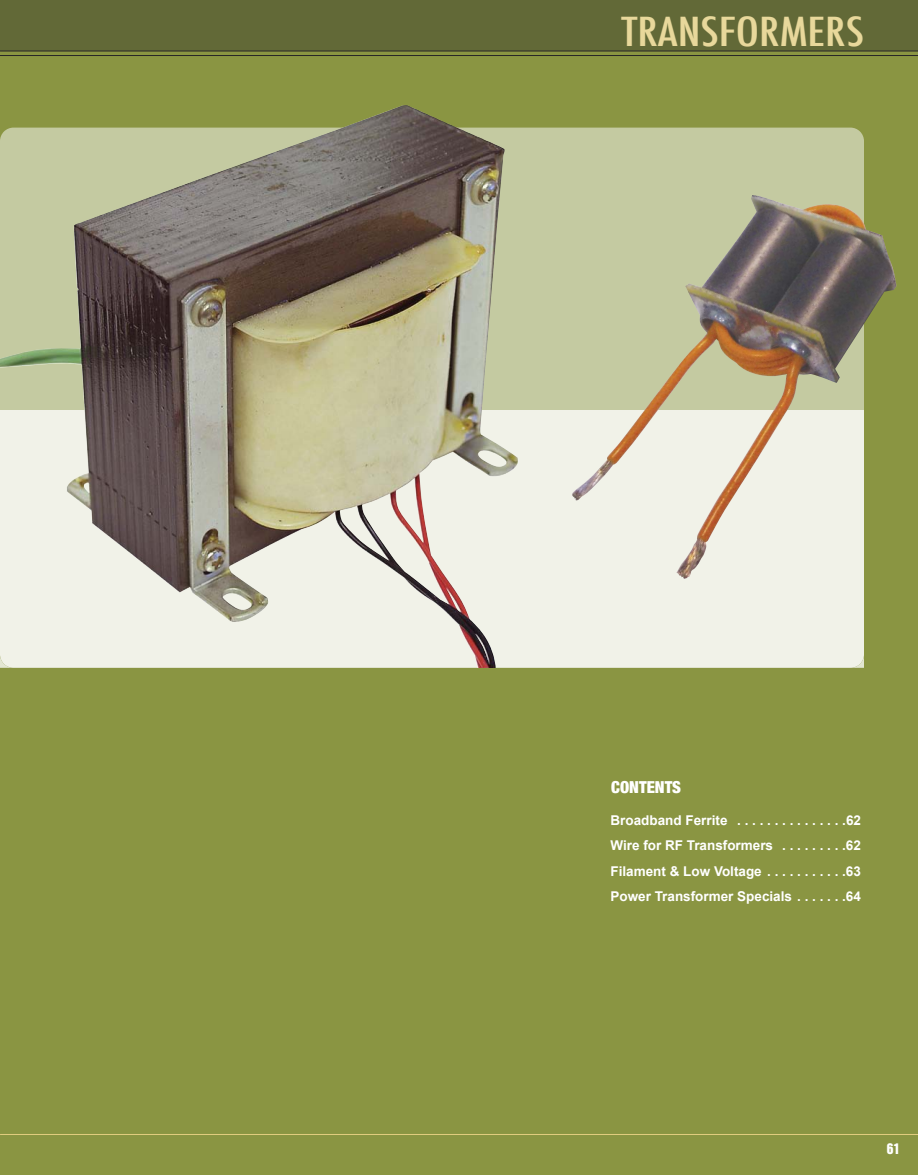
<style>
.page{position:relative;width:918px;height:1175px;background:#fff}
.page>*{position:absolute;margin:0;border:0;box-sizing:border-box;transform-origin:0 0}
.t1{font:500 condensed 39px "Futura";color:#e8d89b;scale:1.25 1}
.t2{font:900 condensed 16.5px "Helvetica Neue";color:#fff}
.t3{font:700 13.5px/25.5px "Arial";color:#fff;text-align:justify}
.t4{font:13.5px "Helvetica Inserat";color:#fff}
</style>
<div class="page">
<div style="left:0;top:0;width:918px;height:1174px;background:#8a9542"></div>
<div style="left:0;top:0;width:918px;height:51px;background:#626937"></div>
<hr style="left:0;top:51px;width:918px;height:1px;background:#272627">
<hr style="left:0;top:55px;width:918px;height:1px;background:#272627">
<hr style="left:0;top:1134px;width:918px;height:1px;background:#e2cd7f">
<div style="left:518px;top:128px;width:346px;height:282px;background:#c4caa1"></div>
<div style="left:518px;top:410px;width:346px;height:258px;background:#f1f2e8"></div>
<img style="left:572px;top:195px;width:325px;height:384px">
<img style="left:0;top:105px;width:518px;height:563px">
<h1 class="t1" style="left:621px;top:6px;width:196px">TRANSFORMERS</h1>
<p class="t2" style="left:611px;top:777px;width:71px">CONTENTS</p>
<p class="t3" style="left:610px;top:807px;width:252px">Broadband Ferrite . . . . . . . . . . . . . . .62<br>Wire for RF Transformers . . . . . . . . .62<br>Filament &amp; Low Voltage . . . . . . . . . . .63<br>Power Transformer Specials . . . . . . .64</p>
<p class="t4" style="left:887px;top:1140px;width:15px">61</p>
</div>
